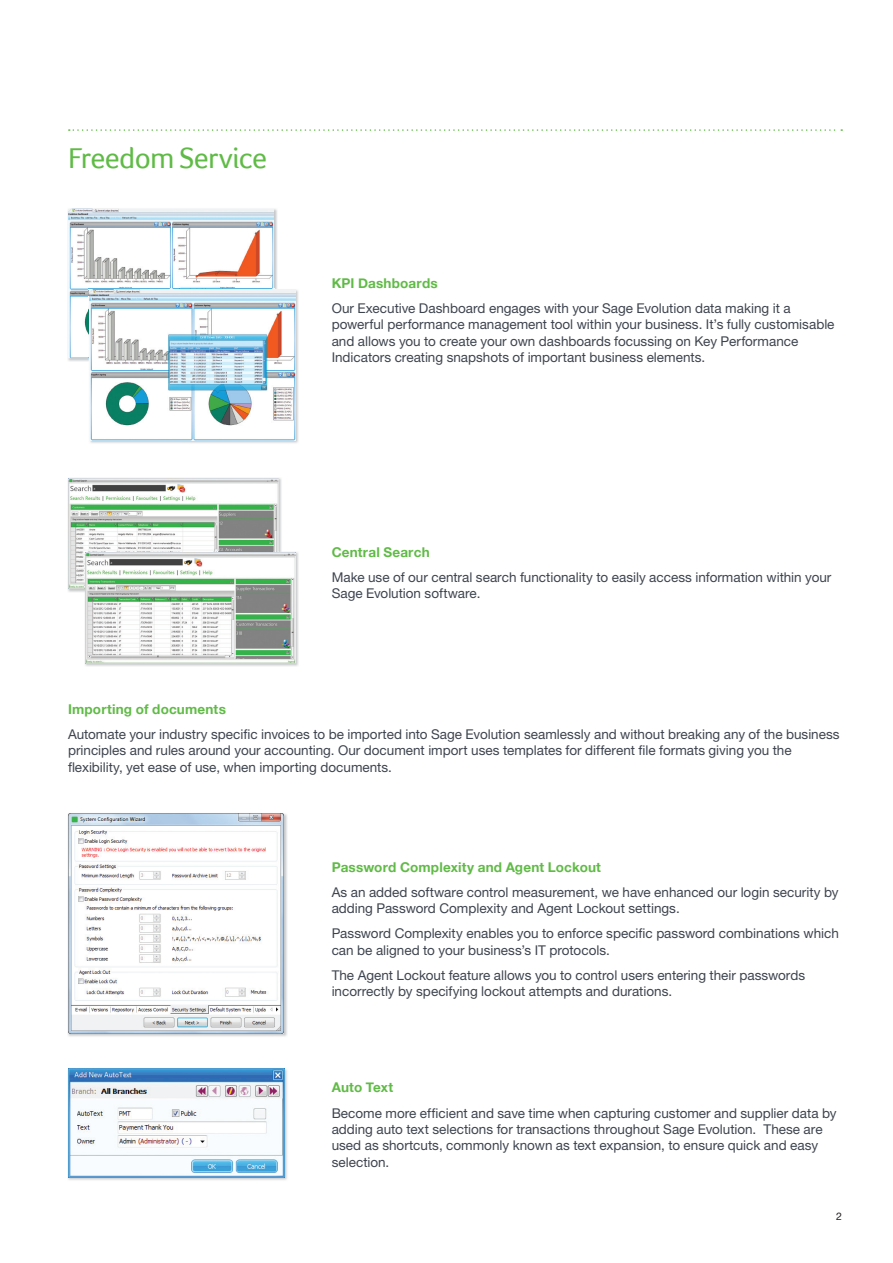
<style>
.page{position:relative;width:893px;height:1263px;background:#fff}
.page>*{position:absolute;margin:0;border:0;box-sizing:border-box;transform-origin:0 0}
.t1{font:30px "Foco";letter-spacing:-.02em;color:#60bb46}
.t2{font:13.5px/16.5px "Helvetica Neue LT Std";color:#3e444f}
.t3{font:700 13.5px "Helvetica Neue";letter-spacing:.01em;color:#60bb46}
.t4{font:10.5px "Helvetica Neue LT Std";color:#231f20}
</style>
<div class="page">
<img style="left:68px;top:478px;width:210px;height:111px">
<img style="left:85px;top:552px;width:214px;height:114px">
<img style="left:84px;top:551px;width:194px;height:38px">
<img style="left:85px;top:552px;width:210px;height:111px">
<img style="left:68px;top:209px;width:206px;height:149px">
<img style="left:89px;top:289px;width:209px;height:154px">
<img style="left:89px;top:290px;width:206px;height:150px">
<img style="left:68px;top:813px;width:219px;height:224px">
<img style="left:68px;top:814px;width:216px;height:220px">
<img style="left:68px;top:1069px;width:219px;height:111px">
<img style="left:68px;top:1068px;width:217px;height:109px">
<svg style="left:69px;top:129px;width:773px;height:2px"></svg>
<h1 class="t1" style="left:68px;top:140px;width:200px">Freedom Service</h1>
<p class="t3" style="left:332px;top:275px;width:108px">KPI Dashboards</p>
<p class="t2" style="left:332px;top:300px;width:504px">Our Executive Dashboard engages with your Sage Evolution data making it a powerful performance management tool within your business. It’s fully customisable and allows you to create your own dashboards focussing on Key Performance Indicators creating snapshots of important business elements.</p>
<p class="t3" style="left:332px;top:543px;width:100px">Central Search</p>
<p class="t2" style="left:332px;top:568px;width:501px">Make use of our central search functionality to easily access information within your<br>Sage Evolution software.</p>
<p class="t3" style="left:68px;top:701px;width:159px">Importing of documents</p>
<p class="t2" style="left:68px;top:725px;width:773px">Automate your industry specific invoices to be imported into Sage Evolution seamlessly and without breaking any of the business principles and rules around your accounting. Our document import uses templates for different file formats giving you the flexibility, yet ease of use, when importing documents.</p>
<p class="t3" style="left:332px;top:858px;width:271px">Password Complexity and Agent Lockout</p>
<p class="t2" style="left:332px;top:883px;width:508px">As an added software control measurement, we have enhanced our login security by adding Password Complexity and Agent Lockout settings.</p>
<p class="t2" style="left:332px;top:925px;width:509px">Password Complexity enables you to enforce specific password combinations which can be aligned to your business’s IT protocols.</p>
<p class="t2" style="left:332px;top:966px;width:475px">The Agent Lockout feature allows you to control users entering their passwords incorrectly by specifying lockout attempts and durations.</p>
<p class="t3" style="left:332px;top:1079px;width:63px">Auto Text</p>
<p class="t2" style="left:332px;top:1104px;width:506px">Become more efficient and save time when capturing customer and supplier data by adding auto text selections for transactions throughout Sage Evolution. These are used as shortcuts, commonly known as text expansion, to ensure quick and easy selection.</p>
<p class="t4" style="left:836px;top:1210px;width:7px">2</p>
</div>
